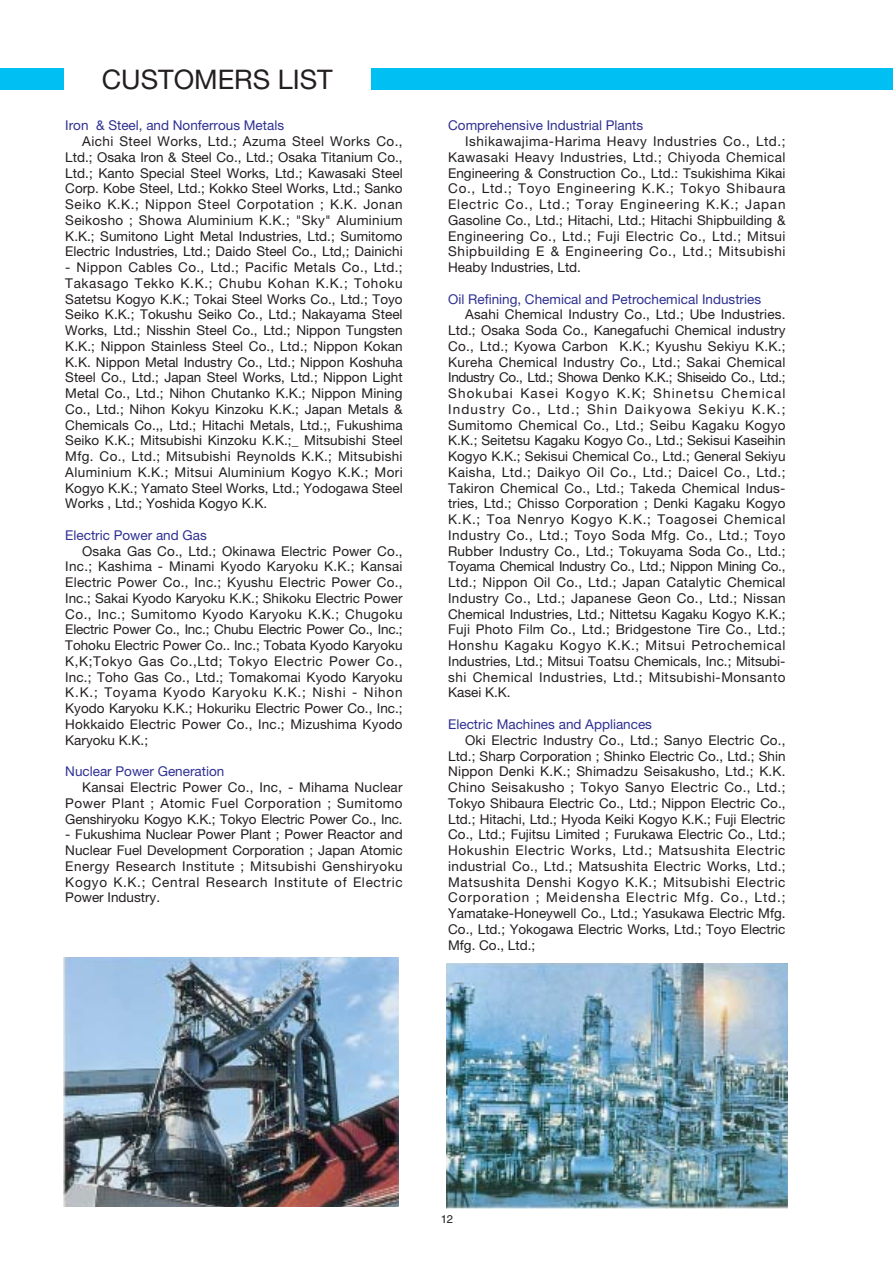
<style>
.page{position:relative;width:893px;height:1262px;background:#fff}
.page>*{position:absolute;margin:0;border:0;box-sizing:border-box;transform-origin:0 0}
.t1{font:27px "Helvetica Neue";color:#231f20}
.t2{font:13.5px/15.8px "Helvetica Neue";color:#231f20;text-align:justify}
.t3{font:13.5px "Helvetica Neue";color:#2e3092}
.t4{font:11.25px "Helvetica";color:#231f20}
</style>
<div class="page">
<div style="left:0;top:68px;width:892px;height:21px;background:#00c0f3"></div>
<div style="left:64px;top:68px;width:306px;height:37px;background:#fff"></div>
<img style="left:64px;top:957px;width:334px;height:249px">
<img style="left:446px;top:963px;width:341px;height:245px">
<h1 class="t1" style="left:102px;top:70px;width:232px">CUSTOMERS LIST</h1>
<p class="t3" style="left:65px;top:121px;width:220px">Iron &amp; Steel, and Nonferrous Metals</p>
<p class="t2" style="left:65px;top:135px;width:339px;text-indent:17px">Aichi Steel Works, Ltd.; Azuma Steel Works Co., Ltd.; Osaka Iron &amp; Steel Co., Ltd.; Osaka Titanium Co., Ltd.; Kanto Special Steel Works, Ltd.; Kawasaki Steel Corp. Kobe Steel, Ltd.; Kokko Steel Works, Ltd.; Sanko Seiko K.K.; Nippon Steel Corpotation ; K.K. Jonan Seikosho ; Showa Aluminium K.K.; "Sky" Aluminium K.K.; Sumitono Light Metal Industries, Ltd.; Sumitomo Electric Industries, Ltd.; Daido Steel Co., Ltd,; Dainichi</p>
<p class="t2" style="left:65px;top:261px;width:339px">- Nippon Cables Co., Ltd.; Pacific Metals Co., Ltd.; Takasago Tekko K.K.; Chubu Kohan K.K.; Tohoku Satetsu Kogyo K.K.; Tokai Steel Works Co., Ltd.; Toyo Seiko K.K.; Tokushu Seiko Co., Ltd.; Nakayama Steel Works, Ltd.; Nisshin Steel Co., Ltd.; Nippon Tungsten K.K.; Nippon Stainless Steel Co., Ltd.; Nippon Kokan K.K. Nippon Metal Industry Co., Ltd.; Nippon Koshuha Steel Co., Ltd.; Japan Steel Works, Ltd.; Nippon Light Metal Co., Ltd.; Nihon Chutanko K.K.; Nippon Mining Co., Ltd.; Nihon Kokyu Kinzoku K.K.; Japan Metals &amp; Chemicals Co.,, Ltd.; Hitachi Metals, Ltd.;, Fukushima Seiko K.K.; Mitsubishi Kinzoku K.K.;_ Mitsubishi Steel Mfg. Co., Ltd.; Mitsubishi Reynolds K.K.; Mitsubishi Aluminium K.K.; Mitsui Aluminium Kogyo K.K.; Mori Kogyo K.K.; Yamato Steel Works, Ltd.; Yodogawa Steel Works , Ltd.; Yoshida Kogyo K.K.</p>
<p class="t3" style="left:65px;top:530px;width:143px">Electric Power and Gas</p>
<p class="t2" style="left:65px;top:544px;width:339px;text-indent:17px">Osaka Gas Co., Ltd.; Okinawa Electric Power Co., Inc.; Kashima - Minami Kyodo Karyoku K.K.; Kansai Electric Power Co., Inc.; Kyushu Electric Power Co., Inc.; Sakai Kyodo Karyoku K.K.; Shikoku Electric Power Co., Inc.; Sumitomo Kyodo Karyoku K.K.; Chugoku Electric Power Co., Inc.; Chubu Electric Power Co., Inc.; Tohoku Electric Power Co.. Inc.; Tobata Kyodo Karyoku K,K;Tokyo Gas Co.,Ltd; Tokyo Electric Power Co., Inc.; Toho Gas Co., Ltd.; Tomakomai Kyodo Karyoku K.K.; Toyama Kyodo Karyoku K.K.; Nishi - Nihon Kyodo Karyoku K.K.; Hokuriku Electric Power Co., Inc.; Hokkaido Electric Power Co., Inc.; Mizushima Kyodo Karyoku K.K.;</p>
<p class="t3" style="left:65px;top:766px;width:160px">Nuclear Power Generation</p>
<p class="t2" style="left:65px;top:780px;width:339px;text-indent:17px">Kansai Electric Power Co., Inc, - Mihama Nuclear Power Plant ; Atomic Fuel Corporation ; Sumitomo Genshiryoku Kogyo K.K.; Tokyo Electric Power Co., Inc.</p>
<p class="t2" style="left:65px;top:828px;width:339px">- Fukushima Nuclear Power Plant ; Power Reactor and Nuclear Fuel Development Corporation ; Japan Atomic Energy Research Institute ; Mitsubishi Genshiryoku Kogyo K.K.; Central Research Institute of Electric Power Industry.</p>
<p class="t3" style="left:448px;top:121px;width:196px">Comprehensive Industrial Plants</p>
<p class="t2" style="left:448px;top:135px;width:339px;text-indent:17px">Ishikawajima-Harima Heavy Industries Co., Ltd.; Kawasaki Heavy Industries, Ltd.; Chiyoda Chemical Engineering &amp; Construction Co., Ltd.: Tsukishima Kikai Co., Ltd.; Toyo Engineering K.K.; Tokyo Shibaura Electric Co., Ltd.; Toray Engineering K.K.; Japan Gasoline Co., Ltd.; Hitachi, Ltd.; Hitachi Shipbuilding &amp; Engineering Co., Ltd.; Fuji Electric Co., Ltd.; Mitsui Shipbuilding E &amp; Engineering Co., Ltd.; Mitsubishi Heaby Industries, Ltd.</p>
<p class="t3" style="left:448px;top:294px;width:314px">Oil Refining, Chemical and Petrochemical Industries</p>
<p class="t2" style="left:448px;top:308px;width:339px;text-indent:17px">Asahi Chemical Industry Co., Ltd.; Ube Industries.<br>Ltd.; Osaka Soda Co., Kanegafuchi Chemical industry Co., Ltd.; Kyowa Carbon K.K.; Kyushu Sekiyu K.K.; Kureha Chemical Industry Co., Ltd.; Sakai Chemical Industry Co., Ltd.; Showa Denko K.K.; Shiseido Co., Ltd.; Shokubai Kasei Kogyo K.K; Shinetsu Chemical Industry Co., Ltd.; Shin Daikyowa Sekiyu K.K.; Sumitomo Chemical Co., Ltd.; Seibu Kagaku Kogyo K.K.; Seitetsu Kagaku Kogyo Co., Ltd.; Sekisui Kaseihin Kogyo K.K.; Sekisui Chemical Co., Ltd.; General Sekiyu Kaisha, Ltd.; Daikyo Oil Co., Ltd.; Daicel Co., Ltd.; Takiron Chemical Co., Ltd.; Takeda Chemical Indus&shy;tries, Ltd.; Chisso Corporation ; Denki Kagaku Kogyo K.K.; Toa Nenryo Kogyo K.K.; Toagosei Chemical Industry Co., Ltd.; Toyo Soda Mfg. Co., Ltd.; Toyo Rubber Industry Co., Ltd.; Tokuyama Soda Co., Ltd.; Toyama Chemical Industry Co., Ltd.; Nippon Mining Co., Ltd.; Nippon Oil Co., Ltd.; Japan Catalytic Chemical Industry Co., Ltd.; Japanese Geon Co., Ltd.; Nissan Chemical Industries, Ltd.; Nittetsu Kagaku Kogyo K.K.; Fuji Photo Film Co., Ltd.; Bridgestone Tire Co., Ltd.; Honshu Kagaku Kogyo K.K.; Mitsui Petrochemical Industries, Ltd.; Mitsui Toatsu Chemicals, Inc.; Mitsubi&shy;shi Chemical Industries, Ltd.; Mitsubishi-Monsanto Kasei K.K.</p>
<p class="t3" style="left:448px;top:719px;width:205px">Electric Machines and Appliances</p>
<p class="t2" style="left:448px;top:733px;width:339px;text-indent:17px">Oki Electric Industry Co., Ltd.; Sanyo Electric Co., Ltd.; Sharp Corporation ; Shinko Electric Co., Ltd.; Shin Nippon Denki K.K.; Shimadzu Seisakusho, Ltd.; K.K.<br>Chino Seisakusho ; Tokyo Sanyo Electric Co., Ltd.; Tokyo Shibaura Electric Co., Ltd.; Nippon Electric Co., Ltd.; Hitachi, Ltd.; Hyoda Keiki Kogyo K.K.; Fuji Electric Co., Ltd.; Fujitsu Limited ; Furukawa Electric Co., Ltd.; Hokushin Electric Works, Ltd.; Matsushita Electric industrial Co., Ltd.; Matsushita Electric Works, Ltd.; Matsushita Denshi Kogyo K.K.; Mitsubishi Electric Corporation ; Meidensha Electric Mfg. Co., Ltd.; Yamatake-Honeywell Co., Ltd.; Yasukawa Electric Mfg.<br>Co., Ltd.; Yokogawa Electric Works, Ltd.; Toyo Electric Mfg. Co., Ltd.;</p>
<p class="t4" style="left:440px;top:1215px;width:14px">12</p>
</div>
